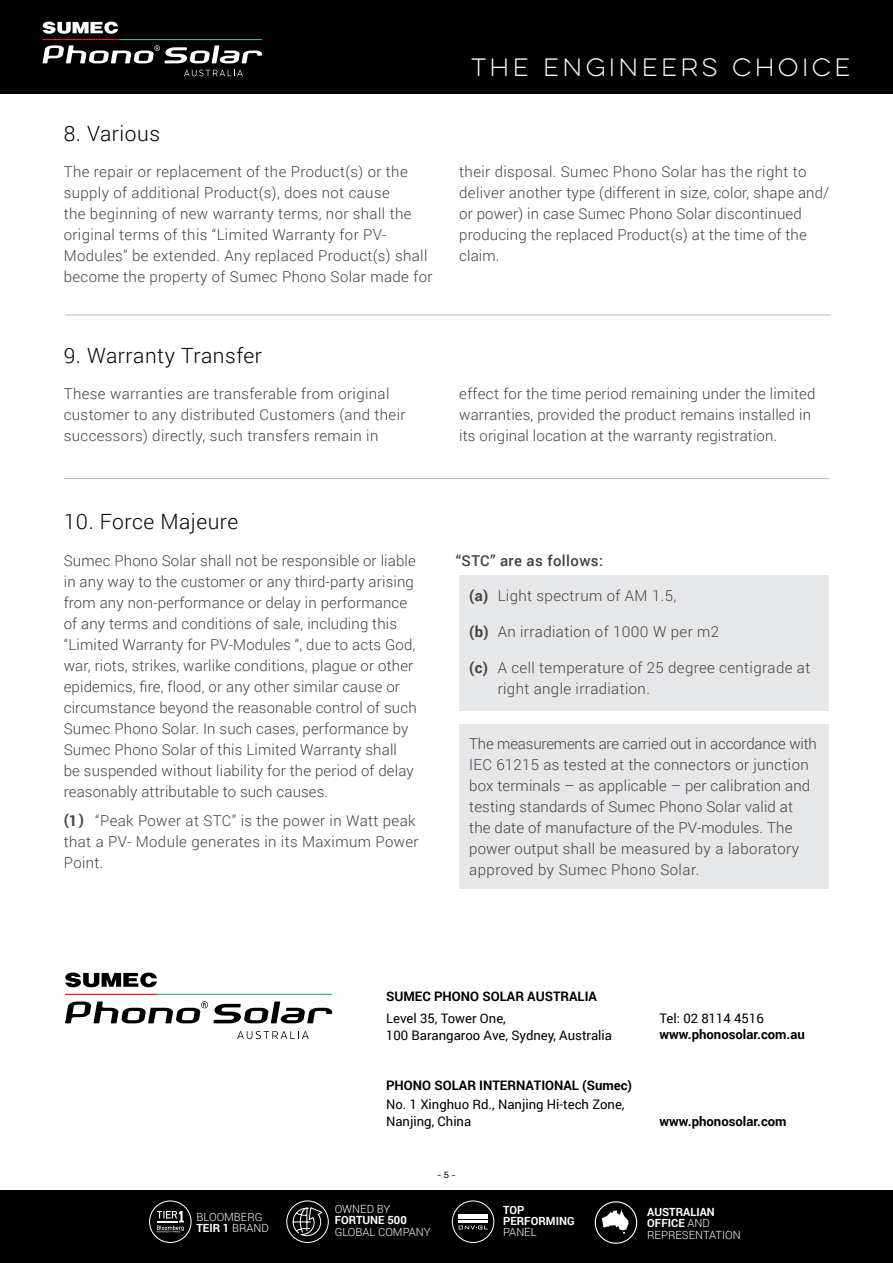
<style>
.page{position:relative;width:893px;height:1263px;background:#fff}
.page>*{position:absolute;margin:0;border:0;box-sizing:border-box;transform-origin:0 0}
.t1{font:100 22.5px "Eveleth Clean";letter-spacing:.15em;color:#fff}
.t2{font:300 21px "Roboto";letter-spacing:.025em;color:#000}
.t3{font:300 15px/21px "Roboto";letter-spacing:.01em;color:#414042}
.t4{font:500 15px "Roboto";letter-spacing:.025em;color:#414042}
.t5{font:13.2px/17px "Roboto";color:#000}
.t6{font:700 13.2px "Roboto";color:#000}
.t7{font:300 11.25px/11.2px "Roboto";color:#fff}
.t8{font:700 11.25px/11.2px "Roboto";color:#fff}
.t9{font:9px "Rubik";color:#000}
.s1{font-weight:700}
</style>
<div class="page">
<div style="left:0;top:1191px;width:893px;height:72px;background:#000"></div>
<div style="left:0;top:0;width:893px;height:94px;background:#000"></div>
<svg style="left:43px;top:45px;width:219px;height:18px"></svg>
<svg style="left:42px;top:22px;width:76px;height:12px"></svg>
<hr style="left:43px;top:39px;width:76px;height:1px;background:#ed1d24">
<hr style="left:119px;top:39px;width:143px;height:1px;background:#3fba8d">
<svg style="left:184px;top:70px;width:59px;height:6px"></svg>
<div style="left:286px;top:1200px;width:43px;height:43px;border:1px solid #fff;border-radius:50%"></div>
<svg style="left:292px;top:1206px;width:31px;height:31px"></svg>
<div style="left:452px;top:1200px;width:42px;height:43px;border:1px solid #fff;border-radius:50%"></div>
<hr style="left:458px;top:1222px;width:30px;height:1px;background:#fff">
<hr style="left:458px;top:1220px;width:30px;height:1px;background:#fff">
<hr style="left:458px;top:1214px;width:30px;height:4px;background:#fff">
<svg style="left:459px;top:1225px;width:29px;height:4px"></svg>
<div style="left:149px;top:1200px;width:43px;height:43px;border:1px solid #fff;border-radius:50%"></div>
<svg style="left:157px;top:1211px;width:27px;height:21px"></svg>
<hr style="left:157px;top:1220px;width:21px;height:2px;background:#fff">
<div style="left:595px;top:1201px;width:42px;height:43px;border:1px solid #fff;border-radius:50%"></div>
<svg style="left:602px;top:1210px;width:27px;height:24px"></svg>
<div style="left:459px;top:575px;width:370px;height:136px;background:#e6e7e8"></div>
<div style="left:459px;top:724px;width:370px;height:165px;background:#e6e7e8"></div>
<hr style="left:66px;top:315px;width:765px;height:1px;background:#bcbec0">
<hr style="left:64px;top:478px;width:765px;height:1px;background:#bcbec0">
<svg style="left:65px;top:1001px;width:267px;height:22px"></svg>
<svg style="left:65px;top:972px;width:92px;height:15px"></svg>
<hr style="left:65px;top:994px;width:93px;height:1px;background:#ed1d24">
<hr style="left:158px;top:994px;width:174px;height:1px;background:#3fba8d">
<svg style="left:237px;top:1031px;width:72px;height:8px"></svg>
<h2 class="t2" style="left:64px;top:119px;width:98px">8. Various</h2>
<h1 class="t1" style="left:471px;top:52px;width:381px">THE ENGINEERS CHOICE</h1>
<p class="t3" style="left:64px;top:161px;width:370px">The repair or replacement of the Product(s) or the supply of additional Product(s), does not cause<br>the beginning of new warranty terms, nor shall the original terms of this “Limited Warranty for PV-Modules” be extended. Any replaced Product(s) shall become the property of Sumec Phono Solar made for</p>
<p class="t3" style="left:459px;top:161px;width:371px">their disposal. Sumec Phono Solar has the right to deliver another type (different in size, color, shape and/ or power) in case Sumec Phono Solar discontinued producing the replaced Product(s) at the time of the claim.</p>
<h2 class="t2" style="left:64px;top:341px;width:200px">9. Warranty Transfer</h2>
<p class="t3" style="left:64px;top:383px;width:343px">These warranties are transferable from original customer to any distributed Customers (and their successors) directly, such transfers remain in</p>
<p class="t3" style="left:459px;top:383px;width:358px">effect for the time period remaining under the limited warranties, provided the product remains installed in its original location at the warranty registration.</p>
<h2 class="t2" style="left:64px;top:507px;width:176px">10. Force Majeure</h2>
<p class="t3" style="left:64px;top:549px;width:354px">Sumec Phono Solar shall not be responsible or liable in any way to the customer or any third-party arising from any non-performance or delay in performance of any terms and conditions of sale, including this “Limited Warranty for PV-Modules “, due to acts God, war, riots, strikes, warlike conditions, plague or other epidemics, fire, flood, or any other similar cause or circumstance beyond the reasonable control of such Sumec Phono Solar. In such cases, performance by Sumec Phono Solar of this Limited Warranty shall be suspended without liability for the period of delay reasonably attributable to such causes.</p>
<p class="t3" style="left:64px;top:810px;width:356px"><span class="s1">(1)</span> “Peak Power at STC” is the power in Watt peak that a PV- Module generates in its Maximum Power<br>Point.</p>
<p class="t4" style="left:456px;top:550px;width:149px">“STC” are as follows:</p>
<p class="t3" style="left:469px;top:585px;width:209px"><span class="s1">(a)</span> Light spectrum of AM 1.5,</p>
<p class="t3" style="left:469px;top:621px;width:251px"><span class="s1">(b)</span> An irradiation of 1000 W per m2</p>
<p class="t3" style="left:498px;top:657px;width:314px;text-indent:-28px"><span class="s1">(c)</span> A cell temperature of 25 degree centigrade at right angle irradiation.</p>
<p class="t3" style="left:469px;top:733px;width:349px">The measurements are carried out in accordance with IEC 61215 as tested at the connectors or junction box terminals – as applicable – per calibration and testing standards of Sumec Phono Solar valid at the date of manufacture of the PV-modules. The power output shall be measured by a laboratory approved by Sumec Phono Solar.</p>
<p class="t6" style="left:386px;top:987px;width:212px">SUMEC PHONO SOLAR AUSTRALIA</p>
<p class="t5" style="left:386px;top:1009px;width:228px">Level 35, Tower One,<br>100 Barangaroo Ave, Sydney, Australia</p>
<p class="t6" style="left:386px;top:1076px;width:248px">PHONO SOLAR INTERNATIONAL (Sumec)</p>
<p class="t5" style="left:386px;top:1096px;width:240px">No. 1 Xinghuo Rd., Nanjing Hi-tech Zone,<br>Nanjing, China</p>
<p class="t5" style="left:659px;top:1009px;width:106px">Tel: 02 8114 4516</p>
<p class="t6" style="left:659px;top:1025px;width:147px">www.phonosolar.com.au</p>
<p class="t6" style="left:659px;top:1112px;width:129px">www.phonosolar.com</p>
<p class="t9" style="left:437px;top:1169px;width:20px">- 5 -</p>
<p class="t7" style="left:335px;top:1203px;width:57px">OWNED BY</p>
<p class="t8" style="left:335px;top:1214px;width:74px">FORTUNE 500</p>
<p class="t7" style="left:335px;top:1225px;width:97px">GLOBAL COMPANY</p>
<p class="t7" style="left:197px;top:1210px;width:74px">BLOOMBERG<br><span class="s1">TEIR 1</span> BRAND</p>
<p class="t8" style="left:503px;top:1203px;width:73px">TOP<br>PERFORMING</p>
<p class="t7" style="left:503px;top:1226px;width:35px">PANEL</p>
<p class="t7" style="left:647px;top:1206px;width:95px"><span class="s1">AUSTRALIAN<br>OFFICE</span> AND<br>REPRESENTATION</p>
</div>
